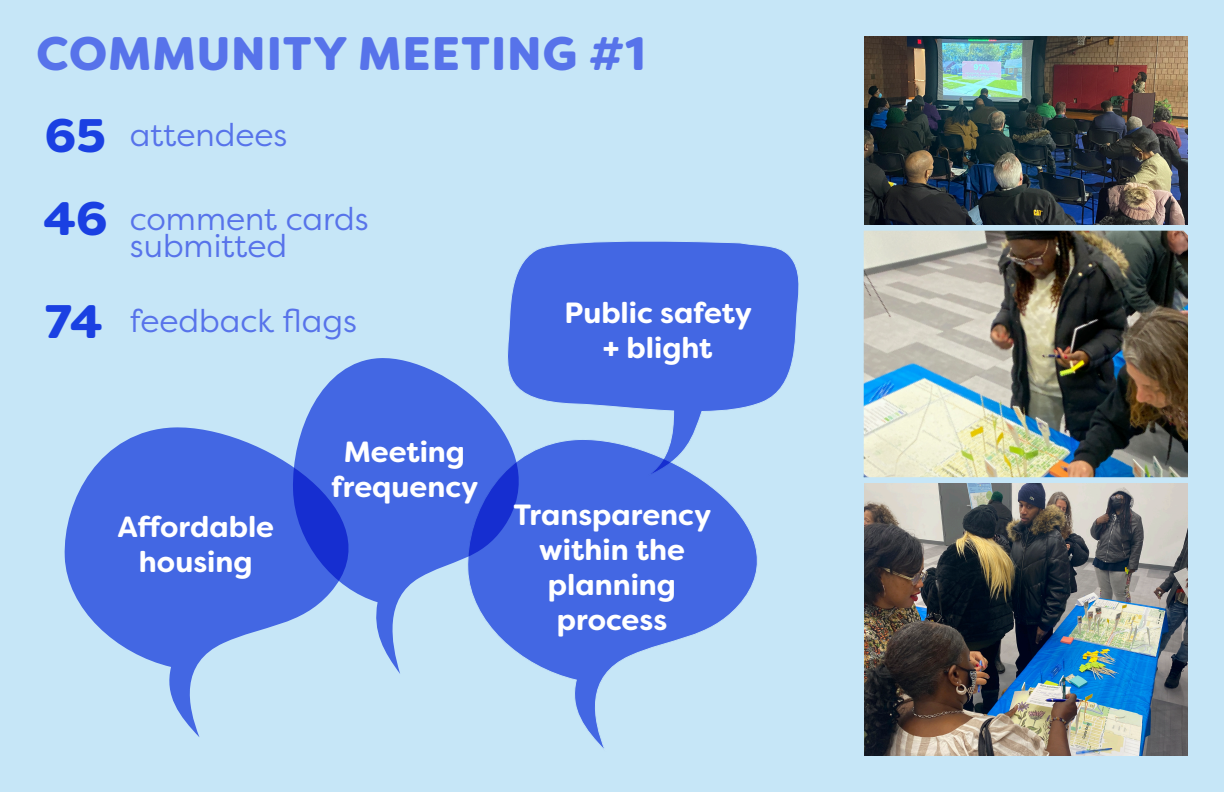
<style>
.page{position:relative;width:1224px;height:792px;background:#c6e6f7}
.page>*{position:absolute;margin:0;border:0;box-sizing:border-box;transform-origin:0 0}
.Detroit_DINOsaur_Hea{font:900 47px "Filson Soft";letter-spacing:.02em;color:#5773ea}
.Detroit_DINOsaur_Hea-2{font:900 47px "Filson Soft";color:#1a40e2}
.t1{font:32px/27.8px "Filson Pro";color:#5773ea}
.Detroit_DINOsaur_Hea-3{font:700 29.2px/35.1px "Filson Soft";color:#fff;text-align:center}
</style>
<div class="page">
<img style="left:865px;top:36px;width:323px;height:189px">
<img style="left:864px;top:231px;width:324px;height:246px">
<img style="left:865px;top:483px;width:323px;height:273px">
<svg style="left:508px;top:241px;width:291px;height:197px"></svg>
<svg style="left:520px;top:438px;width:237px;height:311px"></svg>
<svg style="left:64px;top:427px;width:228px;height:310px;fill:#4367e3"></svg>
<svg style="left:292px;top:357px;width:228px;height:317px;fill:#4367e3"></svg>
<p class="Detroit_DINOsaur_Hea" style="left:36px;top:23px;width:611px">COMMUNITY MEETING #1</p>
<p class="Detroit_DINOsaur_Hea-2" style="left:45px;top:105px;width:63px">65</p>
<p class="Detroit_DINOsaur_Hea-2" style="left:44px;top:189px;width:66px">46</p>
<p class="Detroit_DINOsaur_Hea-2" style="left:45px;top:291px;width:59px">74</p>
<p class="t1" style="left:130px;top:120px;width:159px">attendees</p>
<p class="t1" style="left:130px;top:204px;width:240px">comment cards submitted</p>
<p class="t1" style="left:130px;top:306px;width:228px">feedback flags</p>
<p class="Detroit_DINOsaur_Hea-3" style="left:564px;top:295px;width:189px">Public safety + blight</p>
<p class="Detroit_DINOsaur_Hea-3" style="left:117px;top:510px;width:158px">Affordable housing</p>
<p class="Detroit_DINOsaur_Hea-3" style="left:331px;top:434px;width:149px">Meeting frequency</p>
<p class="Detroit_DINOsaur_Hea-3" style="left:514px;top:498px;width:199px">Transparency within the planning process</p>
</div>
